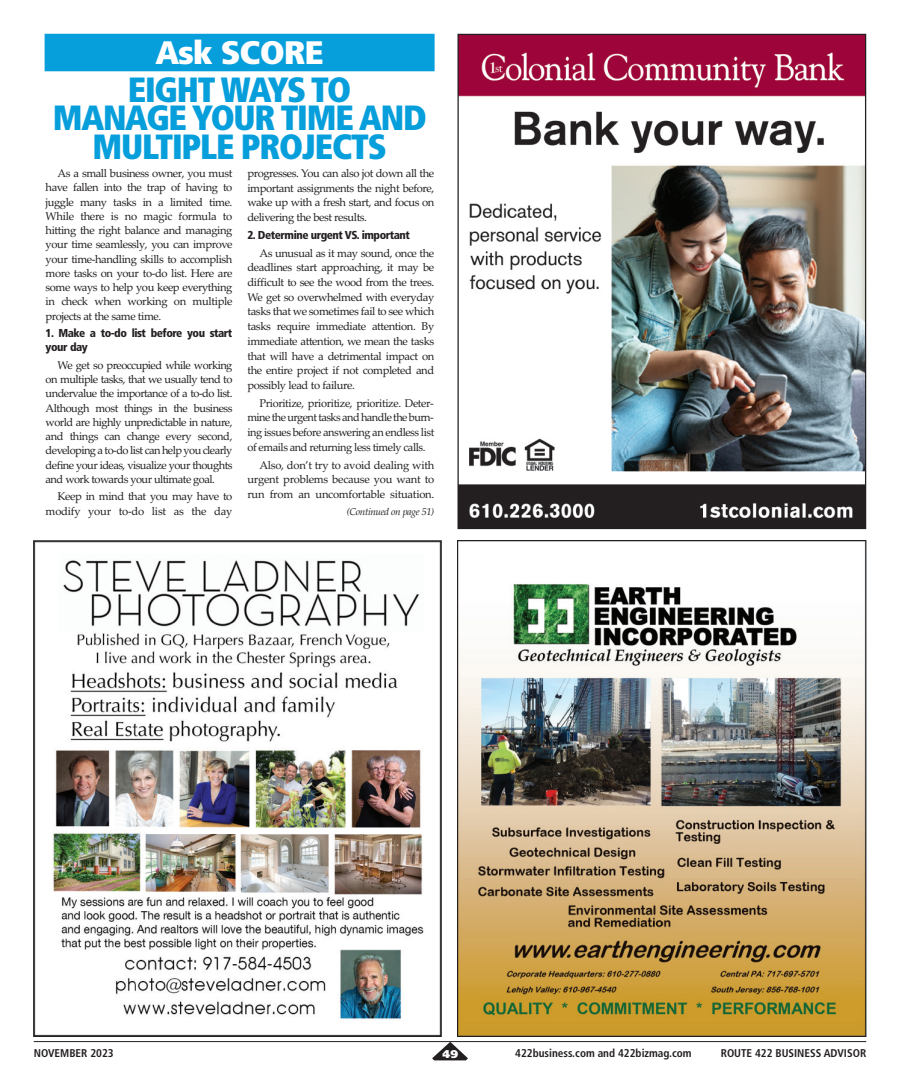
<style>
.page{position:relative;width:900px;height:1092px;background:#fff}
.page>*{position:absolute;margin:0;border:0;box-sizing:border-box;transform-origin:0 0}
.t1{font:900 condensed 35px/28.8px "Frutiger";letter-spacing:-.035em;color:#069edb;text-align:center}
.t2{font:900 condensed 32.5px "Frutiger";letter-spacing:-.03em;color:#fff;scale:1.1 1}
.t3{font:900 condensed 11.5px/14.2px "Frutiger";letter-spacing:-.04em;color:#231f20}
.t4{font:11.25px/14.2px "Palatino Linotype";letter-spacing:-.04em;color:#231f20;text-align:justify}
.t5{font:700 condensed 11.25px "Frutiger";color:#231f20}
.t6{font:900 11.25px "Frutiger";color:#fff}
.t7{font:italic 10px "Palatino Linotype";letter-spacing:-.04em;color:#231f20}
</style>
<div class="page">
<hr style="left:34px;top:1041px;width:832px;height:1px;background:#231f20">
<svg style="left:432px;top:1041px;width:36px;height:19px"></svg>
<img style="left:458px;top:541px;width:408px;height:495px">
<div style="left:45px;top:34px;width:390px;height:37px;background:#069edb"></div>
<img style="left:34px;top:540px;width:407px;height:496px">
<img style="left:460px;top:36px;width:404px;height:491px">
<h2 class="t2" style="left:155px;top:39px;width:155px">Ask SCORE</h2>
<h1 class="t1" style="left:53px;top:78px;width:375px">EIGHT WAYS TO<br>MANAGE YOUR TIME AND<br>MULTIPLE PROJECTS</h1>
<p class="t4" style="left:46px;top:166px;width:188px;text-indent:12px">As a small business owner, you must have fallen into the trap of having to juggle many tasks in a limited time.<br>While there is no magic formula to hitting the right balance and managing your time seamlessly, you can improve your time-handling skills to accomplish more tasks on your to-do list. Here are some ways to help you keep everything in check when working on multiple projects at the same time.</p>
<p class="t3" style="left:46px;top:327px;width:188px">1. Make a to-do list before you start your day</p>
<p class="t4" style="left:46px;top:358px;width:188px;text-indent:12px">We get so preoccupied while working on multiple tasks, that we usually tend to undervalue the importance of a to-do list.<br>Although most things in the business world are highly unpredictable in nature, and things can change every second, developing a to-do list can help you clearly define your ideas, visualize your thoughts and work towards your ultimate goal.</p>
<p class="t4" style="left:46px;top:489px;width:188px;text-align:right">Keep in mind that you may have to modify your to-do list as the day</p>
<p class="t4" style="left:247px;top:166px;width:188px;line-height:14.6px">progresses. You can also jot down all the important assignments the night before, wake up with a fresh start, and focus on delivering the best results.</p>
<p class="t3" style="left:247px;top:229px;width:164px">2. Determine urgent VS. important</p>
<p class="t4" style="left:247px;top:245px;width:188px;line-height:14.6px;text-indent:12px">As unusual as it may sound, once the deadlines start approaching, it may be difficult to see the wood from the trees.<br>We get so overwhelmed with everyday tasks that we sometimes fail to see which tasks require immediate attention. By immediate attention, we mean the tasks that will have a detrimental impact on the entire project if not completed and possibly lead to failure.</p>
<p class="t4" style="left:247px;top:395px;width:188px;line-height:14.6px;text-indent:12px">Prioritize, prioritize, prioritize. Deter&shy;mine the urgent tasks and handle the burn&shy;ing issues before answering an endless list of emails and returning less timely calls.</p>
<p class="t4" style="left:247px;top:457px;width:188px;line-height:14.6px;text-indent:12px">Also, don’t try to avoid dealing with urgent problems because you want to run from an uncomfortable situation.</p>
<p class="t7" style="left:347px;top:505px;width:89px">(Continued on page 51)</p>
<p class="t5" style="left:34px;top:1048px;width:82px">NOVEMBER 2023</p>
<p class="t6" style="left:442px;top:1049px;width:17px">49</p>
<p class="t5" style="left:515px;top:1048px;width:178px">422business.com and 422bizmag.com</p>
<p class="t5" style="left:721px;top:1048px;width:147px">ROUTE 422 BUSINESS ADVISOR</p>
</div>
